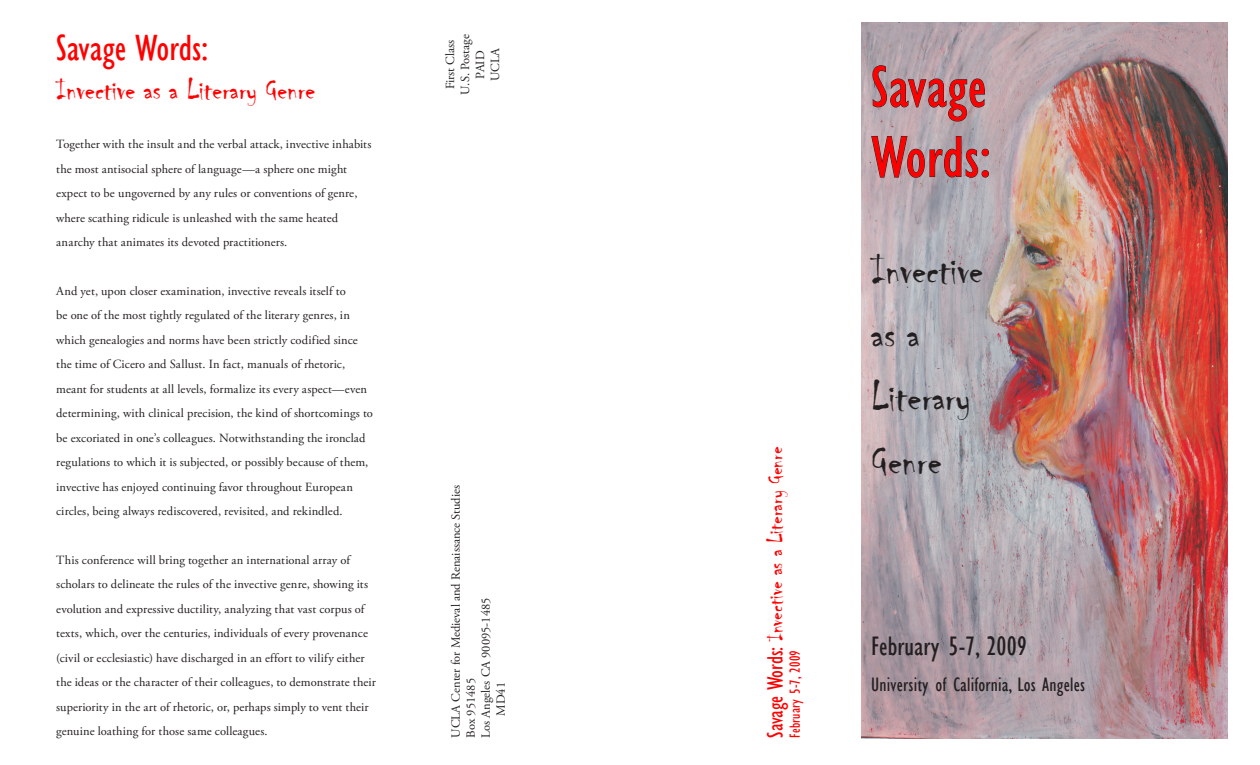
<style>
.page{position:relative;width:1260px;height:765px;background:#fff}
.page>*{position:absolute;margin:0;border:0;box-sizing:border-box;transform-origin:0 0}
.t1{font:condensed 60px "Gill Sans";letter-spacing:.01em;color:#f00}
.t2{font:42.5px "Chiller";color:#231f20}
.t3{font:condensed 37.5px "Gill Sans";color:#f00}
.t4{font:30px "Chiller";color:#f00}
.t5{font:condensed 27.5px "Gill Sans";color:#231f20}
.t6{font:22.5px "Chiller";color:#f00}
.t7{font:condensed 20px "Gill Sans";letter-spacing:.01em;color:#231f20}
.t8{font:condensed 15px "Gill Sans";letter-spacing:.01em;color:#f00}
.t9{font:12.5px/24.5px "Adobe Garamond Pro";letter-spacing:.005em;color:#231f20}
.s1{font-family:"Gill Sans";font-stretch:condensed}
</style>
<div class="page">
<img style="left:861px;top:23px;width:366px;height:716px">
<svg style="left:872px;top:65px;width:113px;height:57px;background:#a3959b"></svg>
<svg style="left:871px;top:136px;width:118px;height:42px;background:#9e9399"></svg>
<p class="t3" style="left:56px;top:26px;width:153px">Savage Words:</p>
<p class="t4" style="left:56px;top:74px;width:261px">Invective as a Literary Genre</p>
<p class="t9" style="left:56px;top:133px;width:317px">Together with the insult and the verbal attack, invective inhabits the most antisocial sphere of language—a sphere one might expect to be ungoverned by any rules or conventions of genre, where scathing ridicule is unleashed with the same heated anarchy that animates its devoted practitioners.</p>
<p class="t9" style="left:56px;top:279px;width:318px">And yet, upon closer examination, invective reveals itself to<br>be one of the most tightly regulated of the literary genres, in which genealogies and norms have been strictly codified since the time of Cicero and Sallust. In fact, manuals of rhetoric, meant for students at all levels, formalize its every aspect—even determining, with clinical precision, the kind of shortcomings to be excoriated in one’s colleagues. Notwithstanding the ironclad regulations to which it is subjected, or possibly because of them, invective has enjoyed continuing favor throughout European circles, being always rediscovered, revisited, and rekindled.</p>
<p class="t9" style="left:56px;top:548px;width:321px">This conference will bring together an international array of scholars to delineate the rules of the invective genre, showing its evolution and expressive ductility, analyzing that vast corpus of texts, which, over the centuries, individuals of every provenance (civil or ecclesiastic) have discharged in an effort to vilify either the ideas or the character of their colleagues, to demonstrate their superiority in the art of rhetoric, or, perhaps simply to vent their genuine loathing for those same colleagues.</p>
<p class="t9" style="left:439px;top:89px;width:51px;rotate:-90deg">First Class</p>
<p class="t9" style="left:454px;top:95px;width:62px;rotate:-90deg">U.S. Postage</p>
<p class="t9" style="left:469px;top:79px;width:30px;rotate:-90deg">PAID</p>
<p class="t9" style="left:484px;top:81px;width:35px;rotate:-90deg">UCLA</p>
<p class="t9" style="left:444px;top:738px;width:254px;rotate:-90deg">UCLA Center for Medieval and Renaissance Studies</p>
<p class="t9" style="left:474px;top:738px;width:142px;rotate:-90deg">Los Angeles CA 90095-1485</p>
<p class="t9" style="left:459px;top:738px;width:61px;rotate:-90deg">Box 951485</p>
<p class="t9" style="left:489px;top:716px;width:35px;rotate:-90deg">MD41</p>
<p class="t6" style="left:763px;top:738px;width:293px;rotate:-90deg"><span class="s1">Savage Words:</span> Invective as a Literary Genre</p>
<p class="t8" style="left:786px;top:738px;width:89px;rotate:-90deg">February 5-7, 2009</p>
<p class="t1" style="left:871px;top:51px;width:117px">Savage</p>
<p class="t1" style="left:871px;top:122px;width:121px">Words:</p>
<p class="t2" style="left:871px;top:247px;width:114px">Invective</p>
<p class="t2" style="left:871px;top:311px;width:50px">as a</p>
<p class="t2" style="left:871px;top:374px;width:101px">Literary</p>
<p class="t2" style="left:871px;top:438px;width:72px">Genre</p>
<p class="t5" style="left:871px;top:630px;width:157px">February 5-7, 2009</p>
<p class="t7" style="left:871px;top:673px;width:215px">University of California, Los Angeles</p>
</div>
